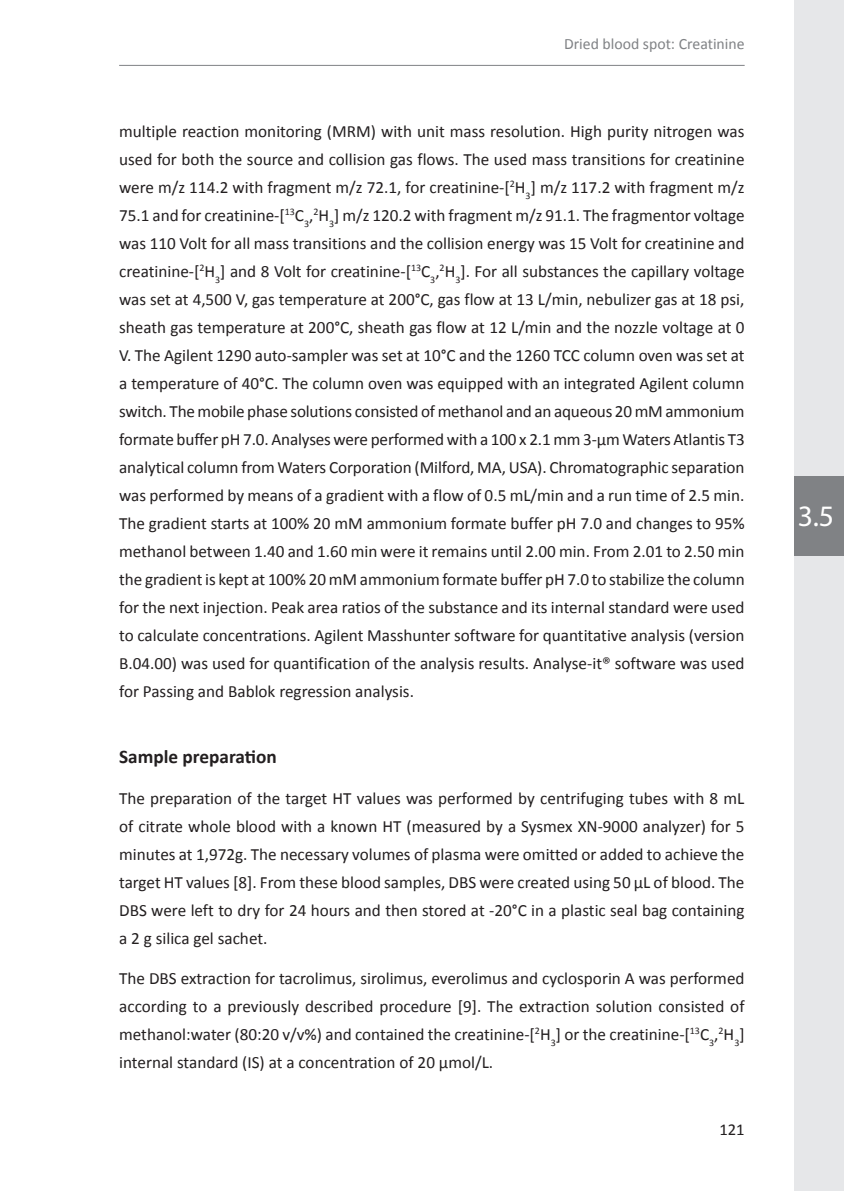
<style>
.page{position:relative;width:844px;height:1191px;background:#fff}
.page>*{position:absolute;margin:0;border:0;box-sizing:border-box;transform-origin:0 0}
.t1{font:29.75px "Myriad Pro";color:#fff}
.t2{font:700 19.25px "Calibri";color:#231f20}
.t3{font:17.15px/28px "Calibri";color:#231f20;text-align:justify}
.t4{font:16.62px "Calibri";color:#231f20}
.t5{font:15.75px "Calibri";color:#808285}
</style>
<div class="page">
<hr style="left:119px;top:65px;width:625px;height:1px;background:#808285">
<div style="left:794px;top:0;width:49px;height:1191px;background:#e6e7e9"></div>
<div style="left:794px;top:476px;width:49px;height:80px;background:#808285"></div>
<p class="t5" style="left:564px;top:34px;width:182px">Dried blood spot: Creatinine</p>
<p class="t3" style="left:119px;top:117px;width:627px">multiple reaction monitoring (MRM) with unit mass resolution. High purity nitrogen was used for both the source and collision gas flows. The used mass transitions for creatinine were m/z 114.2 with fragment m/z 72.1, for creatinine-[<sup>2</sup>H<sub>3</sub>] m/z 117.2 with fragment m/z 75.1 and for creatinine-[<sup>13</sup>C<sub>3</sub>,<sup>2</sup>H<sub>3</sub>] m/z 120.2 with fragment m/z 91.1. The fragmentor voltage was 110 Volt for all mass transitions and the collision energy was 15 Volt for creatinine and creatinine-[<sup>2</sup>H<sub>3</sub>] and 8 Volt for creatinine-[<sup>13</sup>C<sub>3</sub>,<sup>2</sup>H<sub>3</sub>]. For all substances the capillary voltage was set at 4,500 V, gas temperature at 200°C, gas flow at 13 L/min, nebulizer gas at 18 psi, sheath gas temperature at 200°C, sheath gas flow at 12 L/min and the nozzle voltage at 0<br>V. The Agilent 1290 auto-sampler was set at 10°C and the 1260 TCC column oven was set at a temperature of 40°C. The column oven was equipped with an integrated Agilent column switch. The mobile phase solutions consisted of methanol and an aqueous 20 mM ammonium formate buffer pH 7.0. Analyses were performed with a 100 x 2.1 mm 3-µm Waters Atlantis T3 analytical column from Waters Corporation (Milford, MA, USA). Chromatographic separation was performed by means of a gradient with a flow of 0.5 mL/min and a run time of 2.5 min.<br>The gradient starts at 100% 20 mM ammonium formate buffer pH 7.0 and changes to 95% methanol between 1.40 and 1.60 min were it remains until 2.00 min. From 2.01 to 2.50 min the gradient is kept at 100% 20 mM ammonium formate buffer pH 7.0 to stabilize the column for the next injection. Peak area ratios of the substance and its internal standard were used to calculate concentrations. Agilent Masshunter software for quantitative analysis (version B.04.00) was used for quantification of the analysis results. Analyse-it® software was used for Passing and Bablok regression analysis.</p>
<p class="t2" style="left:119px;top:744px;width:159px">Sample preparation</p>
<p class="t3" style="left:119px;top:784px;width:626px">The preparation of the target HT values was performed by centrifuging tubes with 8 mL of citrate whole blood with a known HT (measured by a Sysmex XN-9000 analyzer) for 5 minutes at 1,972g. The necessary volumes of plasma were omitted or added to achieve the target HT values [8]. From these blood samples, DBS were created using 50 µL of blood. The DBS were left to dry for 24 hours and then stored at -20°C in a plastic seal bag containing a 2 g silica gel sachet.</p>
<p class="t3" style="left:119px;top:964px;width:627px">The DBS extraction for tacrolimus, sirolimus, everolimus and cyclosporin A was performed according to a previously described procedure [9]. The extraction solution consisted of methanol:water (80:20 v/v%) and contained the creatinine-[<sup>2</sup>H<sub>3</sub>] or the creatinine-[<sup>13</sup>C<sub>3</sub>,<sup>2</sup>H<sub>3</sub>] internal standard (IS) at a concentration of 20 µmol/L.</p>
<p class="t4" style="left:719px;top:1119px;width:27px">121</p>
<h1 class="t1" style="left:797px;top:497px;width:38px">3.5</h1>
</div>
